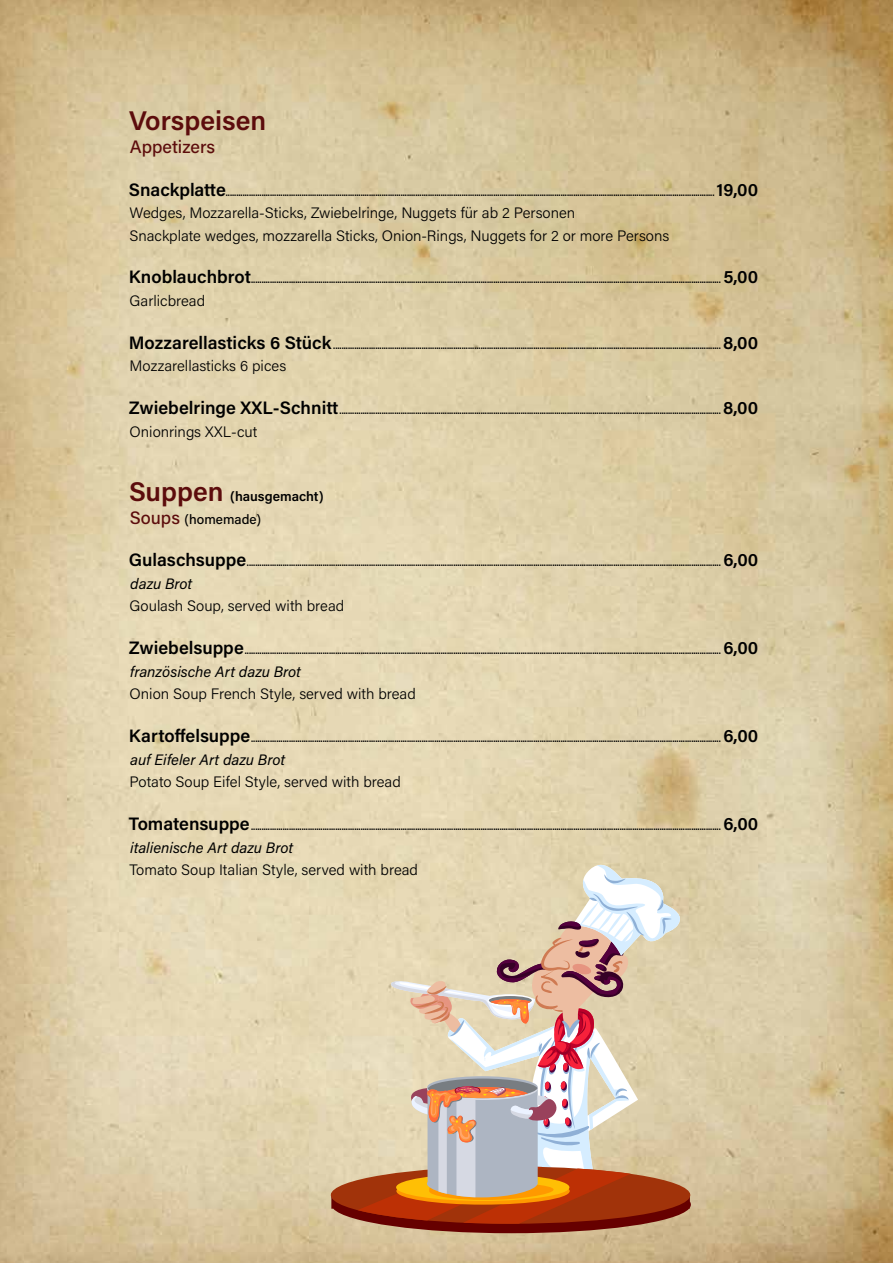
<style>
.page{position:relative;width:893px;height:1263px;background:#fff}
.page>*{position:absolute;margin:0;border:0;box-sizing:border-box;transform-origin:0 0}
.t1{font:600 27px "Acumin Pro";color:#5c0c0c}
.t2{font:500 18px "Acumin Pro";color:#5c0c0c}
.t3{font:300 15.15px/22.5px "Acumin Pro";color:#000}
.t4{font:italic 15.15px "Acumin Pro";color:#000}
.t5{font:600 13.5px/22.5px "Acumin Pro";color:#000}
.t6{font:600 9px "Acumin Pro";color:#000}
.s1{font-size:18px}
.s2{font-size:27px;color:#5c0c0c}
.s3{font-weight:500;font-size:18px;color:#5c0c0c}
.s4{font-weight:500}
</style>
<div class="page">
<img style="left:0;top:0;width:893px;height:1263px">
<svg style="left:331px;top:861px;width:360px;height:372px;background:#d5b99f"></svg>
<h1 class="t1" style="left:129px;top:102px;width:139px">Vorspeisen</h1>
<h2 class="t2" style="left:130px;top:134px;width:87px">Appetizers</h2>
<p class="t6" style="left:129px;top:186px;width:631px"><span class="s1">Snackplatte</span>........................................................................................................................................................................................................................................ <span class="s1">19,00</span></p>
<h3 class="t3" style="left:130px;top:201px;width:541px">Wedges, Mozzarella-Sticks, Zwiebelringe, Nuggets für ab 2 Personen<br>Snackplate wedges, mozzarella Sticks, Onion-Rings, Nuggets for 2 or more Persons</h3>
<p class="t6" style="left:129px;top:274px;width:631px"><span class="s1">Knoblauchbrot</span>............................................................................................................................................................................................................................... <span class="s1">5,00</span></p>
<h3 class="t3" style="left:130px;top:289px;width:77px">Garlicbread</h3>
<p class="t6" style="left:129px;top:339px;width:631px"><span class="s1">Mozzarellasticks 6 Stück</span> ........................................................................................................................................................................................ <span class="s1">8,00</span></p>
<h3 class="t3" style="left:130px;top:354px;width:158px">Mozzarellasticks 6 pices</h3>
<p class="t6" style="left:129px;top:405px;width:631px"><span class="s1">Zwiebelringe XXL-Schnitt</span>..................................................................................................................................................................................... <span class="s1">8,00</span></p>
<h3 class="t3" style="left:130px;top:419px;width:129px">Onionrings XXL-cut</h3>
<h3 class="t5" style="left:129px;top:484px;width:196px"><span class="s2">Suppen</span> (hausgemacht)<br><span class="s3">Soups</span> <span class="s4">(homemade)</span></h3>
<p class="t6" style="left:129px;top:557px;width:631px"><span class="s1">Gulaschsuppe</span>................................................................................................................................................................................................................................. <span class="s1">6,00</span></p>
<h3 class="t4" style="left:130px;top:573px;width:64px">dazu Brot</h3>
<h3 class="t3" style="left:130px;top:594px;width:216px">Goulash Soup, served with bread</h3>
<p class="t6" style="left:129px;top:645px;width:631px"><span class="s1">Zwiebelsuppe</span>.................................................................................................................................................................................................................................. <span class="s1">6,00</span></p>
<h3 class="t4" style="left:130px;top:661px;width:172px">französische Art dazu Brot</h3>
<h3 class="t3" style="left:130px;top:682px;width:288px">Onion Soup French Style, served with bread</h3>
<p class="t6" style="left:129px;top:733px;width:631px"><span class="s1">Kartoffelsuppe</span>............................................................................................................................................................................................................................... <span class="s1">6,00</span></p>
<h3 class="t4" style="left:130px;top:749px;width:156px">auf Eifeler Art dazu Brot</h3>
<h3 class="t3" style="left:130px;top:770px;width:273px">Potato Soup Eifel Style, served with bread</h3>
<p class="t6" style="left:129px;top:821px;width:631px"><span class="s1">Tomatensuppe</span> ............................................................................................................................................................................................................................... <span class="s1">6,00</span></p>
<h3 class="t4" style="left:130px;top:837px;width:164px">italienische Art dazu Brot</h3>
<h3 class="t3" style="left:130px;top:858px;width:290px">Tomato Soup Italian Style, served with bread</h3>
</div>
